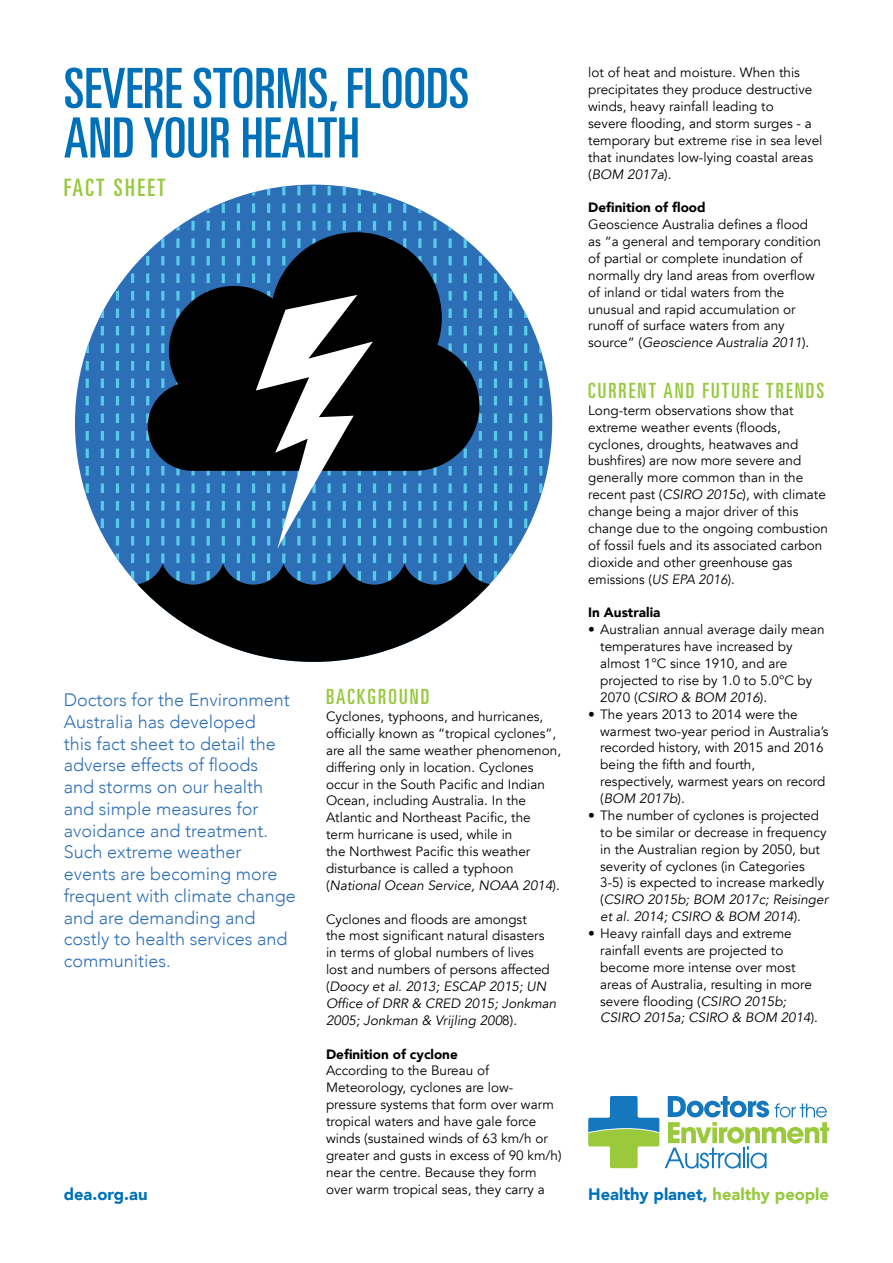
<style>
.page{position:relative;width:893px;height:1263px;background:#fff}
.page>*{position:absolute;margin:0;border:0;box-sizing:border-box;transform-origin:0 0}
.t1{font:ultra-condensed 55.5px/49.5px "Univers";color:#0071b9}
.t2{font:ultra-condensed 24px "Univers";letter-spacing:.1em;color:#96c93d}
.t3{font:ultra-condensed 21px "Univers";letter-spacing:.1em;color:#96c93d}
.t4{font:300 18px/21.8px "Avenir";color:#2d6fb7}
.t5{font:900 16.5px "Avenir";color:#0071b9}
.t6{font:13.5px/16.8px "Avenir";color:#000}
.t7{font:900 13.5px "Avenir";color:#000}
.s1{font-style:italic}
.s2{color:#96c93d}
</style>
<div class="page">
<svg style="left:588px;top:1096px;width:71px;height:72px"></svg>
<svg style="left:665px;top:1096px;width:164px;height:72px"></svg>
<div style="left:75px;top:185px;width:477px;height:477px;background:#2d6fb7;border-radius:50%"></div>
<svg style="left:86px;top:343px;width:3px;height:161px"></svg>
<svg style="left:101px;top:309px;width:3px;height:229px"></svg>
<svg style="left:116px;top:285px;width:3px;height:277px"></svg>
<svg style="left:509px;top:286px;width:3px;height:274px"></svg>
<svg style="left:524px;top:311px;width:3px;height:225px"></svg>
<svg style="left:539px;top:345px;width:3px;height:157px"></svg>
<svg style="left:131px;top:185px;width:366px;height:477px"></svg>
<h1 class="t1" style="left:64px;top:63px;width:407px">SEVERE STORMS, FLOODS<br>AND YOUR HEALTH</h1>
<h2 class="t2" style="left:64px;top:174px;width:103px">FACT SHEET</h2>
<p class="t4" style="left:64px;top:689px;width:234px">Doctors for the Environment<br>Australia has developed<br>this fact sheet to detail the adverse effects of floods<br>and storms on our health and simple measures for avoidance and treatment.<br>Such extreme weather events are becoming more frequent with climate change and are demanding and costly to health services and communities.</p>
<h3 class="t3" style="left:326px;top:685px;width:105px">BACKGROUND</h3>
<p class="t6" style="left:326px;top:708px;width:237px">Cyclones, typhoons, and hurricanes, officially known as “tropical cyclones”, are all the same weather phenomenon, differing only in location. Cyclones occur in the South Pacific and Indian Ocean, including Australia. In the Atlantic and Northeast Pacific, the term hurricane is used, while in<br>the Northwest Pacific this weather disturbance is called a typhoon (<span class="s1">National Ocean Service, NOAA 2014</span>).</p>
<p class="t6" style="left:326px;top:911px;width:232px">Cyclones and floods are amongst<br>the most significant natural disasters in terms of global numbers of lives lost and numbers of persons affected (<span class="s1">Doocy et al. 2013; ESCAP 2015; UN Office of DRR &amp; CRED 2015; Jonkman 2005; Jonkman &amp; Vrijling 200</span>8).</p>
<p class="t7" style="left:326px;top:1042px;width:133px">Definition of cyclone</p>
<p class="t6" style="left:326px;top:1062px;width:237px">According to the Bureau of Meteorology, cyclones are low&shy;pressure systems that form over warm tropical waters and have gale force winds (sustained winds of 63 km/h or greater and gusts in excess of 90 km/h) near the centre. Because they form over warm tropical seas, they carry a</p>
<p class="t5" style="left:64px;top:1180px;width:85px">dea.org.au</p>
<p class="t6" style="left:588px;top:64px;width:236px">lot of heat and moisture. When this precipitates they produce destructive winds, heavy rainfall leading to<br>severe flooding, and storm surges - a temporary but extreme rise in sea level that inundates low-lying coastal areas (<span class="s1">BOM 2017a</span>).</p>
<p class="t7" style="left:588px;top:196px;width:119px">Definition of flood</p>
<p class="t6" style="left:588px;top:216px;width:234px">Geoscience Australia defines a flood as “a general and temporary condition of partial or complete inundation of normally dry land areas from overflow of inland or tidal waters from the unusual and rapid accumulation or runoff of surface waters from any source” (<span class="s1">Geoscience Australia 2011</span>).</p>
<h3 class="t3" style="left:588px;top:379px;width:237px">CURRENT AND FUTURE TRENDS</h3>
<p class="t6" style="left:588px;top:402px;width:241px">Long-term observations show that extreme weather events (floods, cyclones, droughts, heatwaves and bushfires) are now more severe and generally more common than in the recent past (<span class="s1">CSIRO 2015c</span>), with climate change being a major driver of this change due to the ongoing combustion of fossil fuels and its associated carbon dioxide and other greenhouse gas emissions (<span class="s1">US EPA 2016</span>).</p>
<p class="t7" style="left:588px;top:601px;width:74px">In Australia</p>
<p class="t6" style="left:600px;top:621px;width:226px;text-indent:-12px">• Australian annual average daily mean temperatures have increased by almost 1°C since 1910, and are projected to rise by 1.0 to 5.0°C by<br>2070 (<span class="s1">CSIRO &amp; BOM 2016</span>).</p>
<p class="t6" style="left:600px;top:706px;width:230px;text-indent:-12px">• The years 2013 to 2014 were the warmest two-year period in Australia’s recorded history, with 2015 and 2016 being the fifth and fourth, respectively, warmest years on record (<span class="s1">BOM 2017b</span>).</p>
<p class="t6" style="left:600px;top:807px;width:229px;text-indent:-12px">• The number of cyclones is projected to be similar or decrease in frequency in the Australian region by 2050, but severity of cyclones (in Categories 3-5) is expected to increase markedly (<span class="s1">CSIRO 2015b; BOM 2017c; Reisinger et al. 2014; CSIRO &amp; BOM 2014</span>).</p>
<p class="t6" style="left:600px;top:925px;width:219px;text-indent:-12px">• Heavy rainfall days and extreme rainfall events are projected to become more intense over most areas of Australia, resulting in more severe flooding (<span class="s1">CSIRO 2015b;<br>CSIRO 2015a; CSIRO &amp; BOM 2014</span>).</p>
<p class="t5" style="left:588px;top:1180px;width:242px">Healthy planet, <span class="s2">healthy people</span></p>
</div>
